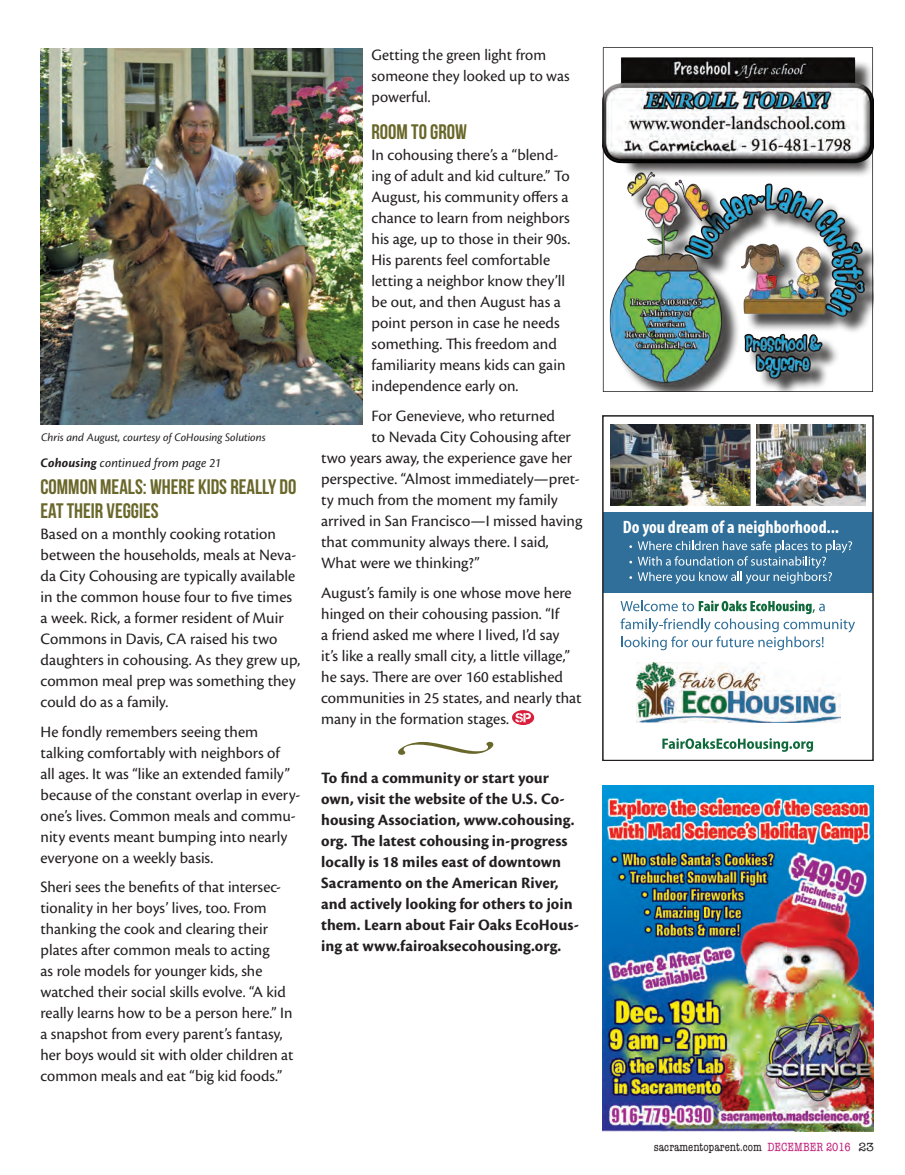
<style>
.page{position:relative;width:905px;height:1175px;background:#fff}
.page>*{position:absolute;margin:0;border:0;box-sizing:border-box;transform-origin:0 0}
.t1{font:21px/24px "Bebas Neue";color:#69672a}
.t2{font:700 condensed 18px "Myriad Pro";color:#fff}
.t3{font:16.5px/21px "Cronos Pro";color:#231f20}
.t4{font:700 16.5px/21px "Cronos Pro";letter-spacing:.005em;color:#231f20}
.t5{font:italic 13.5px "Cronos Pro";letter-spacing:.01em;color:#231f20}
.t6{font:italic 12px "Cronos Pro";letter-spacing:-.005em;color:#231f20}
.t7{font:condensed 12px "American Typewriter";color:#231f20}
.s1{font-weight:700}
.s2{color:#bf1d79}
.s3{font-weight:500;font-stretch:normal}
</style>
<div class="page">
<img style="left:40px;top:49px;width:323px;height:375px">
<svg style="left:398px;top:742px;width:95px;height:12px"></svg>
<svg style="left:512px;top:710px;width:22px;height:15px"></svg>
<svg style="left:515px;top:713px;width:16px;height:9px"></svg>
<img style="left:603px;top:47px;width:270px;height:345px">
<div style="left:603px;top:512px;width:269px;height:80px;background:#306f99"></div>
<svg style="left:629px;top:541px;width:223px;height:43px"></svg>
<svg style="left:620px;top:600px;width:235px;height:50px"></svg>
<svg style="left:662px;top:738px;width:151px;height:14px"></svg>
<img style="left:611px;top:424px;width:138px;height:82px">
<img style="left:756px;top:424px;width:109px;height:82px">
<img style="left:636px;top:662px;width:204px;height:60px">
<img style="left:603px;top:785px;width:270px;height:346px">
<p class="t6" style="left:41px;top:430px;width:226px">Chris and August, courtesy of CoHousing Solutions</p>
<p class="t5" style="left:40px;top:455px;width:182px"><span class="s1">Cohousing</span> continued from page 21</p>
<p class="t1" style="left:40px;top:474px;width:257px">COMMON MEALS: WHERE KIDS REALLY DO<br>EAT THEIR VEGGIES</p>
<p class="t3" style="left:40px;top:523px;width:261px">Based on a monthly cooking rotation between the households, meals at Neva&shy;da City Cohousing are typically available in the common house four to five times a week. Rick, a former resident of Muir Commons in Davis, CA raised his two daughters in cohousing. As they grew up, common meal prep was something they could do as a family.</p>
<p class="t3" style="left:40px;top:721px;width:261px">He fondly remembers seeing them talking comfortably with neighbors of<br>all ages. It was “like an extended family” because of the constant overlap in every&shy;one’s lives. Common meals and commu&shy;nity events meant bumping into nearly everyone on a weekly basis.</p>
<p class="t3" style="left:40px;top:876px;width:254px">Sheri sees the benefits of that intersec&shy;tionality in her boys’ lives, too. From thanking the cook and clearing their plates after common meals to acting<br>as role models for younger kids, she watched their social skills evolve. “A kid really learns how to be a person here.” In a snapshot from every parent’s fantasy, her boys would sit with older children at common meals and eat “big kid foods.”</p>
<p class="t3" style="left:371px;top:45px;width:199px">Getting the green light from someone they looked up to was powerful.</p>
<p class="t1" style="left:371px;top:120px;width:97px">ROOM TO GROW</p>
<p class="t3" style="left:371px;top:145px;width:200px">In cohousing there’s a “blend&shy;ing of adult and kid culture.” To<br>August, his community offers a chance to learn from neighbors his age, up to those in their 90s.<br>His parents feel comfortable letting a neighbor know they’ll be out, and then August has a point person in case he needs something. This freedom and familiarity means kids can gain independence early on.</p>
<p class="t3" style="left:371px;top:405px;width:185px">For Genevieve, who returned</p>
<p class="t3" style="left:371px;top:426px;width:201px">to Nevada City Cohousing after</p>
<p class="t3" style="left:321px;top:447px;width:253px">two years away, the experience gave her</p>
<p class="t3" style="left:321px;top:468px;width:260px">perspective. “Almost immediately—pret-</p>
<p class="t3" style="left:321px;top:489px;width:238px">ty much from the moment my family</p>
<p class="t3" style="left:321px;top:510px;width:262px">arrived in San Francisco—I missed having</p>
<p class="t3" style="left:321px;top:531px;width:229px">that community always there. I said,</p>
<p class="t3" style="left:321px;top:552px;width:160px">What were we thinking?”</p>
<p class="t3" style="left:321px;top:582px;width:262px">August’s family is one whose move here hinged on their cohousing passion. “If<br>a friend asked me where I lived, I’d say<br>it’s like a really small city, a little village,” he says. There are over 160 established communities in 25 states, and nearly that many in the formation stages.</p>
<p class="t4" style="left:321px;top:767px;width:259px">To find a community or start your own, visit the website of the U.S. Co&shy;housing Association, www.cohousing. org. The latest cohousing in-progress locally is 18 miles east of downtown Sacramento on the American River, and actively looking for others to join them. Learn about Fair Oaks EcoHous&shy;ing at www.fairoaksecohousing.org.</p>
<p class="t2" style="left:623px;top:516px;width:218px">Do you dream of a neighborhood...</p>
<p class="t7" style="left:653px;top:1140px;width:222px">sacramentoparent.com <span class="s2">DECEMBER 2016</span> <span class="s3">23</span></p>
</div>
